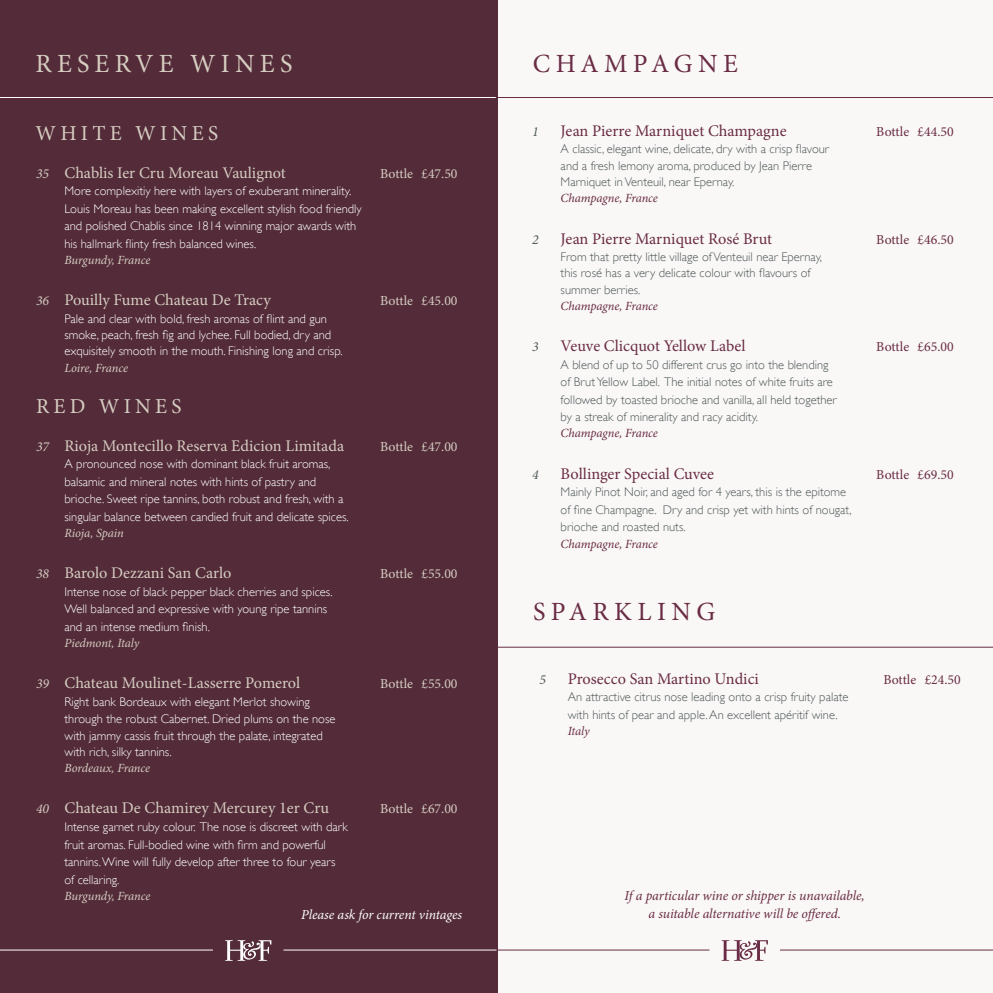
<style>
.page{position:relative;width:993px;height:993px;background:#fff}
.page>*{position:absolute;margin:0;border:0;box-sizing:border-box;transform-origin:0 0}
.t1{font:26.25px "Minion Pro";letter-spacing:.21em;color:#692c44}
.t2{font:26.25px "Minion Pro";letter-spacing:.2em;color:#d6cdc1}
.t3{font:21.25px "Minion Pro";letter-spacing:.2em;color:#d6cdc1}
.t4{font:16.25px "Minion Pro";color:#d6cdc1}
.t5{font:16.25px "Minion Pro";color:#692c44}
.t6{font:italic 13.75px/18.8px "Minion Pro";letter-spacing:-.01em;color:#692c44;text-align:center}
.t7{font:13.75px "Minion Pro";color:#d6cdc1}
.t8{font:13.75px "Minion Pro";color:#692c44}
.t9{font:italic 13.75px "Minion Pro";letter-spacing:-.005em;color:#fff}
.t10{font:italic 13.75px "Minion Pro";color:#4d5858}
.t11{font:300 12.5px/17.5px "Gill Sans";color:#fff}
.t12{font:300 12.5px/17.5px "Gill Sans";color:#4d5858}
.t13{font:italic 12.5px "Minion Pro";letter-spacing:-.01em;color:#d6cdc1}
.t14{font:italic 12.5px "Minion Pro";letter-spacing:-.01em;color:#692c44}
.s1{font-style:italic;font-size:13.75px}
</style>
<div class="page">
<div style="left:0;top:0;width:497px;height:992px;background:#532b39"></div>
<div style="left:498px;top:0;width:494px;height:992px;background:#faf8f7"></div>
<svg style="left:721px;top:940px;width:46px;height:20px"></svg>
<hr style="left:496px;top:949px;width:213px;height:1px;background:#692c44">
<hr style="left:779px;top:949px;width:213px;height:1px;background:#692c44">
<svg style="left:225px;top:940px;width:46px;height:20px"></svg>
<hr style="left:0;top:949px;width:213px;height:1px;background:#fff">
<hr style="left:283px;top:949px;width:213px;height:1px;background:#fff">
<hr style="left:0;top:97px;width:495px;height:1px;background:#fff">
<hr style="left:497px;top:97px;width:495px;height:1px;background:#692c44">
<hr style="left:497px;top:646px;width:495px;height:1px;background:#692c44">
<h1 class="t2" style="left:35px;top:46px;width:258px">RESERVE WINES</h1>
<h1 class="t1" style="left:532px;top:46px;width:207px">CHAMPAGNE</h1>
<h2 class="t3" style="left:35px;top:118px;width:184px">WHITE WINES</h2>
<h3 class="t4" style="left:36px;top:161px;width:251px"><span class="s1">35</span> Chablis Ier Cru Moreau Vaulignot</h3>
<p class="t7" style="left:380px;top:164px;width:79px">Bottle £47.50</p>
<p class="t11" style="left:64px;top:182px;width:298px">More complexitiy here with layers of exuberant minerality.<br>Louis Moreau has been making excellent stylish food friendly and polished Chablis since 1814 winning major awards with his hallmark flinty fresh balanced wines.</p>
<p class="t13" style="left:64px;top:251px;width:87px">Burgundy, France</p>
<h3 class="t4" style="left:36px;top:289px;width:236px"><span class="s1">36</span> Pouilly Fume Chateau De Tracy</h3>
<p class="t7" style="left:380px;top:291px;width:79px">Bottle £45.00</p>
<p class="t11" style="left:64px;top:310px;width:279px;line-height:16.2px">Pale and clear with bold, fresh aromas of flint and gun smoke, peach, fresh fig and lychee. Full bodied, dry and exquisitely smooth in the mouth. Finishing long and crisp.</p>
<p class="t13" style="left:64px;top:359px;width:65px">Loire, France</p>
<h2 class="t3" style="left:36px;top:391px;width:147px">RED WINES</h2>
<h3 class="t4" style="left:36px;top:434px;width:309px"><span class="s1">37</span> Rioja Montecillo Reserva Edicion Limitada</h3>
<p class="t7" style="left:380px;top:437px;width:79px">Bottle £47.00</p>
<p class="t11" style="left:64px;top:455px;width:286px">A pronounced nose with dominant black fruit aromas, balsamic and mineral notes with hints of pastry and brioche. Sweet ripe tannins, both robust and fresh, with a singular balance between candied fruit and delicate spices.</p>
<p class="t13" style="left:64px;top:524px;width:61px">Rioja, Spain</p>
<h3 class="t4" style="left:36px;top:562px;width:197px"><span class="s1">38</span> Barolo Dezzani San Carlo</h3>
<p class="t7" style="left:380px;top:564px;width:79px">Bottle £55.00</p>
<p class="t11" style="left:64px;top:582px;width:269px">Intense nose of black pepper black cherries and spices.<br>Well balanced and expressive with young ripe tannins and an intense medium finish.</p>
<p class="t13" style="left:64px;top:634px;width:76px">Piedmont, Italy</p>
<h3 class="t4" style="left:36px;top:672px;width:265px"><span class="s1">39</span> Chateau Moulinet-Lasserre Pomerol</h3>
<p class="t7" style="left:380px;top:674px;width:79px">Bottle £55.00</p>
<p class="t11" style="left:64px;top:692px;width:272px">Right bank Bordeaux with elegant Merlot showing through the robust Cabernet. Dried plums on the nose</p>
<p class="t11" style="left:64px;top:727px;width:260px;line-height:16.2px">with jammy cassis fruit through the palate, integrated with rich, silky tannins.</p>
<p class="t13" style="left:64px;top:759px;width:87px">Bordeaux, France</p>
<h3 class="t4" style="left:36px;top:797px;width:294px"><span class="s1">40</span> Chateau De Chamirey Mercurey 1er Cru</h3>
<p class="t7" style="left:380px;top:799px;width:79px">Bottle £67.00</p>
<p class="t11" style="left:64px;top:817px;width:285px">Intense garnet ruby colour. The nose is discreet with dark fruit aromas. Full-bodied wine with firm and powerful tannins.Wine will fully develop after three to four years of cellaring.</p>
<p class="t13" style="left:64px;top:886px;width:87px">Burgundy, France</p>
<p class="t9" style="left:301px;top:904px;width:162px">Please ask for current vintages</p>
<p class="t10" style="left:532px;top:122px;width:8px">1</p>
<h3 class="t5" style="left:560px;top:120px;width:227px">Jean Pierre Marniquet Champagne</h3>
<p class="t8" style="left:876px;top:122px;width:79px">Bottle £44.50</p>
<p class="t12" style="left:560px;top:141px;width:270px;line-height:16.2px">A classic, elegant wine, delicate, dry with a crisp flavour and a fresh lemony aroma, produced by Jean Pierre<br>Marniquet in Venteuil, near Epernay.</p>
<p class="t14" style="left:560px;top:190px;width:99px">Champagne, France</p>
<p class="t10" style="left:532px;top:230px;width:8px">2</p>
<h3 class="t5" style="left:560px;top:227px;width:213px">Jean Pierre Marniquet Rosé Brut</h3>
<p class="t8" style="left:876px;top:230px;width:79px">Bottle £46.50</p>
<p class="t12" style="left:560px;top:249px;width:263px;line-height:16.2px">From that pretty little village ofVenteuil near Epernay, this rosé has a very delicate colour with flavours of summer berries.</p>
<p class="t14" style="left:560px;top:297px;width:99px">Champagne, France</p>
<p class="t10" style="left:532px;top:337px;width:8px">3</p>
<h3 class="t5" style="left:560px;top:335px;width:186px">Veuve Clicquot Yellow Label</h3>
<p class="t8" style="left:876px;top:337px;width:79px">Bottle £65.00</p>
<p class="t12" style="left:560px;top:355px;width:277px">A blend of up to 50 different crus go into the blending of Brut Yellow Label. The initial notes of white fruits are followed by toasted brioche and vanilla, all held together by a streak of minerality and racy acidity.</p>
<p class="t14" style="left:560px;top:425px;width:99px">Champagne, France</p>
<p class="t10" style="left:532px;top:465px;width:8px">4</p>
<h3 class="t5" style="left:560px;top:462px;width:155px">Bollinger Special Cuvee</h3>
<p class="t8" style="left:876px;top:465px;width:79px">Bottle £69.50</p>
<p class="t12" style="left:560px;top:483px;width:292px">Mainly Pinot Noir, and aged for 4 years, this is the epitome of fine Champagne. Dry and crisp yet with hints of nougat, brioche and roasted nuts.</p>
<p class="t14" style="left:560px;top:535px;width:99px">Champagne, France</p>
<h1 class="t1" style="left:533px;top:594px;width:184px">SPARKLING</h1>
<p class="t10" style="left:539px;top:669px;width:8px">5</p>
<h3 class="t5" style="left:567px;top:667px;width:193px">Prosecco San Martino Undici</h3>
<p class="t8" style="left:883px;top:670px;width:79px">Bottle £24.50</p>
<p class="t12" style="left:567px;top:688px;width:282px">An attractive citrus nose leading onto a crisp fruity palate with hints of pear and apple. An excellent apéritif wine.</p>
<p class="t14" style="left:567px;top:722px;width:23px">Italy</p>
<p class="t6" style="left:624px;top:885px;width:242px">If a particular wine or shipper is unavailable, a suitable alternative will be offered.</p>
</div>
